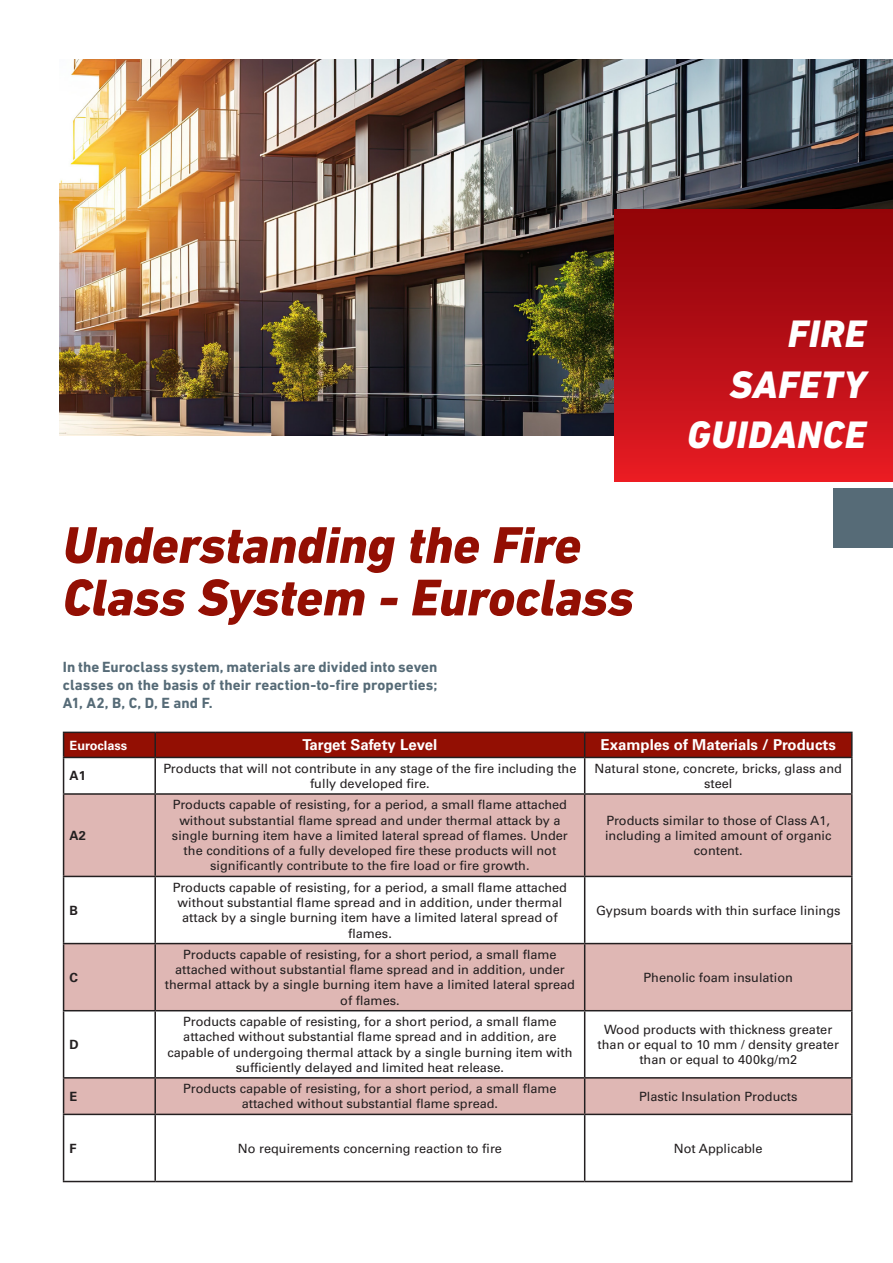
<style>
.page{position:relative;width:893px;height:1263px;background:#fff}
.page>*{position:absolute;margin:0;border:0;box-sizing:border-box;transform-origin:0 0}
.t1{font:italic 800 52.5px/52.5px "DIN Next W1 G";letter-spacing:-.005em;color:#930f03}
.t2{font:italic 800 39px/50.2px "DIN Next W1 G";letter-spacing:.015em;color:#fff;text-align:right}
.Introtext_Grün_Regular{font:700 15px/18px "DIN Next LT Pro";letter-spacing:.005em;color:#566b77;text-align:justify}
.t3{font:700 15px "Univers LTCYR 65";color:#fff}
.t4{font:12.75px/15.3px "Univers LTCYR 55 Roman";color:#231f20;text-align:center}
.t5{font:700 12.75px "Univers LTCYR 65";color:#fff}
.t6{font:700 12.75px "Univers LTCYR 65";color:#231f20}
</style>
<div class="page">
<img style="left:60px;top:60px;width:833px;height:375px">
<svg style="left:64px;top:795px;width:787px;height:318px;fill:#dfb7b4"></svg>
<hr style="left:585px;top:732px;width:268px;height:1px;background:#231f20">
<svg style="left:63px;top:732px;width:788px;height:25px;background:#8b0f04"></svg>
<hr style="left:851px;top:733px;width:2px;height:24px;background:#231f20">
<hr style="left:63px;top:757px;width:92px;height:1px;background:#231f20">
<hr style="left:63px;top:758px;width:1px;height:35px;background:#231f20">
<hr style="left:155px;top:757px;width:430px;height:1px;background:#231f20">
<hr style="left:154px;top:758px;width:2px;height:35px;background:#231f20">
<hr style="left:585px;top:757px;width:268px;height:1px;background:#231f20">
<hr style="left:584px;top:758px;width:1px;height:35px;background:#231f20">
<hr style="left:851px;top:758px;width:2px;height:35px;background:#231f20">
<hr style="left:63px;top:793px;width:92px;height:2px;background:#231f20">
<hr style="left:63px;top:795px;width:1px;height:81px;background:#231f20">
<hr style="left:155px;top:793px;width:430px;height:2px;background:#231f20">
<hr style="left:154px;top:795px;width:2px;height:81px;background:#231f20">
<hr style="left:585px;top:793px;width:268px;height:2px;background:#231f20">
<hr style="left:584px;top:795px;width:1px;height:81px;background:#231f20">
<hr style="left:851px;top:795px;width:2px;height:81px;background:#231f20">
<hr style="left:63px;top:876px;width:92px;height:1px;background:#231f20">
<hr style="left:63px;top:877px;width:1px;height:66px;background:#231f20">
<hr style="left:155px;top:876px;width:430px;height:1px;background:#231f20">
<hr style="left:154px;top:877px;width:2px;height:66px;background:#231f20">
<hr style="left:585px;top:876px;width:268px;height:1px;background:#231f20">
<hr style="left:584px;top:877px;width:1px;height:66px;background:#231f20">
<hr style="left:851px;top:877px;width:2px;height:66px;background:#231f20">
<hr style="left:63px;top:943px;width:92px;height:1px;background:#231f20">
<hr style="left:63px;top:944px;width:1px;height:66px;background:#231f20">
<hr style="left:155px;top:943px;width:430px;height:1px;background:#231f20">
<hr style="left:154px;top:944px;width:2px;height:66px;background:#231f20">
<hr style="left:585px;top:943px;width:268px;height:1px;background:#231f20">
<hr style="left:584px;top:944px;width:1px;height:66px;background:#231f20">
<hr style="left:851px;top:944px;width:2px;height:66px;background:#231f20">
<hr style="left:63px;top:1010px;width:92px;height:1px;background:#231f20">
<hr style="left:63px;top:1011px;width:1px;height:66px;background:#231f20">
<hr style="left:155px;top:1010px;width:430px;height:1px;background:#231f20">
<hr style="left:154px;top:1011px;width:2px;height:66px;background:#231f20">
<hr style="left:585px;top:1010px;width:268px;height:1px;background:#231f20">
<hr style="left:584px;top:1011px;width:1px;height:66px;background:#231f20">
<hr style="left:851px;top:1011px;width:2px;height:66px;background:#231f20">
<hr style="left:63px;top:1077px;width:92px;height:1px;background:#231f20">
<hr style="left:63px;top:1078px;width:1px;height:35px;background:#231f20">
<hr style="left:155px;top:1077px;width:430px;height:1px;background:#231f20">
<hr style="left:154px;top:1078px;width:2px;height:35px;background:#231f20">
<hr style="left:585px;top:1077px;width:268px;height:1px;background:#231f20">
<hr style="left:584px;top:1078px;width:1px;height:35px;background:#231f20">
<hr style="left:851px;top:1078px;width:2px;height:35px;background:#231f20">
<hr style="left:63px;top:1113px;width:92px;height:2px;background:#231f20">
<hr style="left:63px;top:1115px;width:1px;height:66px;background:#231f20">
<hr style="left:155px;top:1113px;width:430px;height:2px;background:#231f20">
<hr style="left:154px;top:1115px;width:2px;height:66px;background:#231f20">
<hr style="left:585px;top:1113px;width:268px;height:2px;background:#231f20">
<hr style="left:584px;top:1115px;width:1px;height:66px;background:#231f20">
<hr style="left:851px;top:1115px;width:2px;height:66px;background:#231f20">
<hr style="left:63px;top:1181px;width:92px;height:1px;background:#231f20">
<hr style="left:155px;top:1181px;width:430px;height:1px;background:#231f20">
<hr style="left:585px;top:1181px;width:268px;height:1px;background:#231f20">
<div style="left:833px;top:488px;width:60px;height:59px;background:#566b77"></div>
<div style="left:614px;top:210px;width:279px;height:272px;background:linear-gradient(to bottom,#8c0308,#e51b23)"></div>
<p class="t2" style="left:788px;top:309px;width:79px">FIRE</p>
<p class="t2" style="left:687px;top:359px;width:180px">SAFETY<br>GUIDANCE</p>
<p class="t1" style="left:63px;top:519px;width:572px">Understanding the Fire<br>Class System - Euroclass</p>
<p class="Introtext_Grün_Regular" style="left:63px;top:657px;width:376px">In the Euroclass system, materials are divided into seven classes on the basis of their reaction-to-fire properties; A1, A2, B, C, D, E and F.</p>
<p class="t5" style="left:70px;top:736px;width:59px">Euroclass</p>
<p class="t3" style="left:303px;top:734px;width:136px">Target Safety Level</p>
<p class="t3" style="left:600px;top:734px;width:237px">Examples of Materials / Products</p>
<p class="t6" style="left:70px;top:767px;width:18px">A1</p>
<p class="t4" style="left:163px;top:760px;width:415px">Products that will not contribute in any stage of the fire including the fully developed fire.</p>
<p class="t4" style="left:595px;top:760px;width:249px">Natural stone, concrete, bricks, glass and steel</p>
<p class="t6" style="left:70px;top:826px;width:18px">A2</p>
<p class="t6" style="left:70px;top:901px;width:10px">B</p>
<p class="t6" style="left:70px;top:968px;width:10px">C</p>
<p class="t6" style="left:70px;top:1035px;width:11px">D</p>
<p class="t6" style="left:70px;top:1087px;width:9px">E</p>
<p class="t4" style="left:173px;top:796px;width:396px">Products capable of resisting, for a period, a small flame attached without substantial flame spread and under thermal attack by a</p>
<p class="t4" style="left:172px;top:827px;width:397px">single burning item have a limited lateral spread of flames. Under the conditions of a fully developed fire these products will not</p>
<p class="t4" style="left:210px;top:858px;width:321px">significantly contribute to the fire load or fire growth.</p>
<p class="t4" style="left:173px;top:879px;width:396px">Products capable of resisting, for a period, a small flame attached without substantial flame spread and in addition, under thermal</p>
<p class="t4" style="left:182px;top:909px;width:377px">attack by a single burning item have a limited lateral spread of flames.</p>
<p class="t4" style="left:165px;top:946px;width:412px">Products capable of resisting, for a short period, a small flame attached without substantial flame spread and in addition, under thermal attack by a single burning item have a limited lateral spread of flames.</p>
<p class="t4" style="left:605px;top:812px;width:228px">Products similar to those of Class A1, including a limited amount of organic content.</p>
<p class="t4" style="left:596px;top:902px;width:246px">Gypsum boards with thin surface linings</p>
<p class="t4" style="left:643px;top:969px;width:151px">Phenolic foam insulation</p>
<p class="t4" style="left:183px;top:1013px;width:375px">Products capable of resisting, for a short period, a small flame</p>
<p class="t4" style="left:167px;top:1028px;width:407px">attached without substantial flame spread and in addition, are capable of undergoing thermal attack by a single burning item with sufficiently delayed and limited heat release.</p>
<p class="t4" style="left:597px;top:1021px;width:243px">Wood products with thickness greater than or equal to 10 mm / density greater than or equal to 400kg/m2</p>
<p class="t4" style="left:183px;top:1080px;width:375px">Products capable of resisting, for a short period, a small flame</p>
<p class="t4" style="left:242px;top:1096px;width:258px">attached without substantial flame spread.</p>
<p class="t4" style="left:639px;top:1088px;width:160px">Plastic Insulation Products</p>
<p class="t6" style="left:70px;top:1139px;width:9px">F</p>
<p class="t4" style="left:238px;top:1140px;width:266px">No requirements concerning reaction to fire</p>
<p class="t4" style="left:674px;top:1140px;width:90px">Not Applicable</p>
</div>
